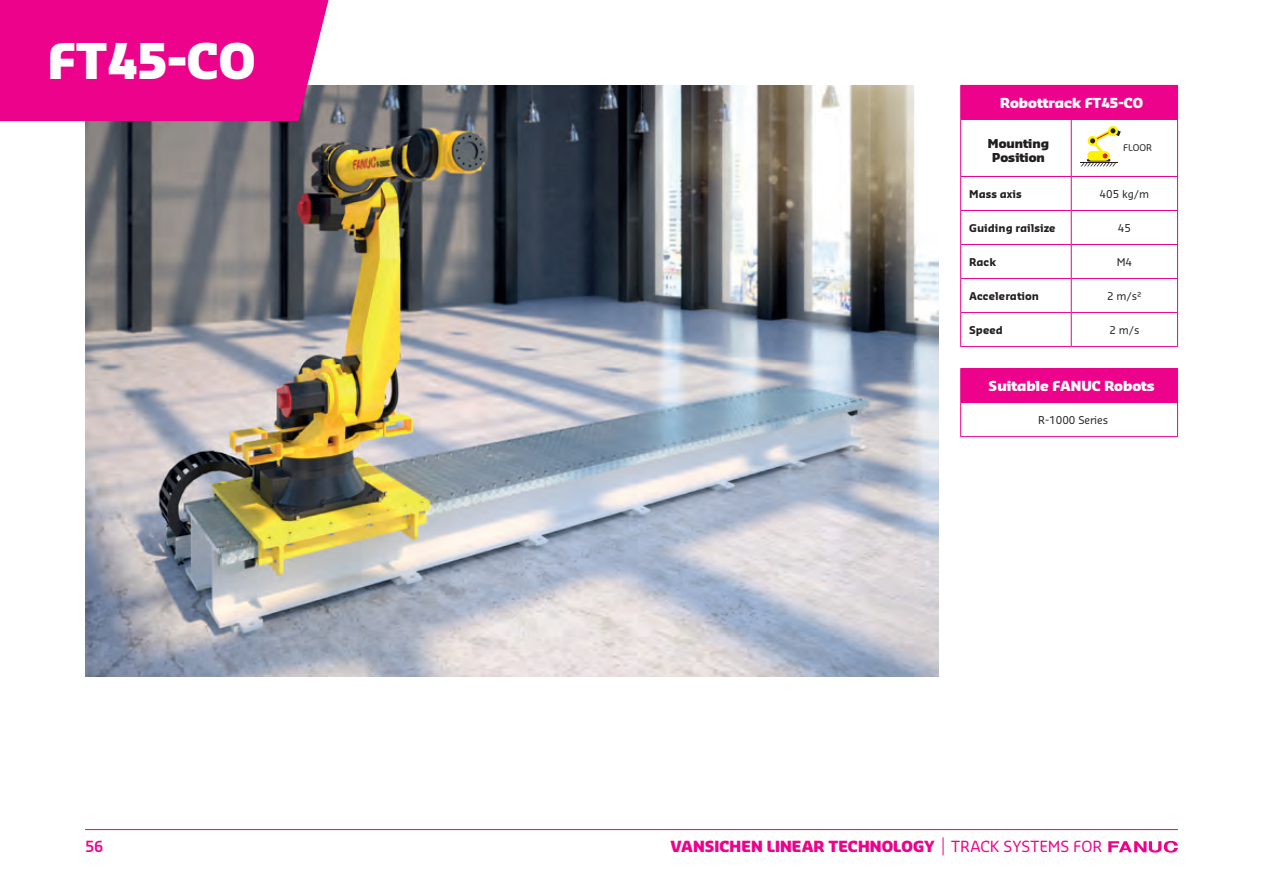
<style>
.page{position:relative;width:1263px;height:893px;background:#fff}
.page>*{position:absolute;margin:0;border:0;box-sizing:border-box;transform-origin:0 0}
.t1{font:900 48px "Sansa Pro";color:#fff}
.t2{font:900 15px "Sansa Pro";letter-spacing:.005em;color:#ed028c}
.t3{font:600 15px "Sansa Pro";color:#ed028c}
.t4{font:900 13.5px "Sansa Pro";color:#fff}
.t5{font:900 12px/14.4px "Sansa Pro";color:#231f20;text-align:center}
.t6{font:700 10.5px "Sansa Std";color:#231f20}
.t7{font:10.5px "Sansa Std";color:#231f20}
.t8{font:9px "Sansa Std";color:#231f20}
.s1{font-weight:600;font-size:18px}
.s2{font-family:"Sansa Std";font-weight:400}
</style>
<div class="page">
<hr style="left:85px;top:829px;width:1093px;height:1px;background:#ed028c">
<svg style="left:1108px;top:841px;width:70px;height:12px"></svg>
<div style="left:961px;top:369px;width:216px;height:34px;background:#ed028c"></div>
<hr style="left:960px;top:403px;width:1px;height:33px;background:#ed028c">
<hr style="left:960px;top:368px;width:218px;height:1px;background:#ed028c">
<hr style="left:960px;top:369px;width:1px;height:33px;background:#ed028c">
<hr style="left:1177px;top:369px;width:1px;height:33px;background:#ed028c">
<hr style="left:960px;top:402px;width:218px;height:1px;background:#ed028c">
<hr style="left:1177px;top:403px;width:1px;height:33px;background:#ed028c">
<hr style="left:960px;top:436px;width:218px;height:1px;background:#ed028c">
<img style="left:85px;top:85px;width:854px;height:592px">
<div style="left:0;top:0;width:328px;height:121px;background:#ed028c"></div>
<div style="left:961px;top:85px;width:216px;height:34px;background:#ed028c"></div>
<hr style="left:960px;top:85px;width:111px;height:1px;background:#ed028c">
<hr style="left:960px;top:86px;width:1px;height:33px;background:#ed028c">
<hr style="left:1071px;top:85px;width:107px;height:1px;background:#ed028c">
<hr style="left:1177px;top:86px;width:1px;height:33px;background:#ed028c">
<hr style="left:960px;top:120px;width:1px;height:56px;background:#ed028c">
<hr style="left:1177px;top:120px;width:1px;height:56px;background:#ed028c">
<hr style="left:960px;top:177px;width:1px;height:33px;background:#ed028c">
<hr style="left:1177px;top:177px;width:1px;height:33px;background:#ed028c">
<hr style="left:960px;top:211px;width:1px;height:33px;background:#ed028c">
<hr style="left:1177px;top:211px;width:1px;height:33px;background:#ed028c">
<hr style="left:960px;top:245px;width:1px;height:33px;background:#ed028c">
<hr style="left:1177px;top:245px;width:1px;height:33px;background:#ed028c">
<hr style="left:960px;top:279px;width:1px;height:33px;background:#ed028c">
<hr style="left:1177px;top:279px;width:1px;height:33px;background:#ed028c">
<hr style="left:960px;top:313px;width:1px;height:33px;background:#ed028c">
<hr style="left:1177px;top:313px;width:1px;height:33px;background:#ed028c">
<hr style="left:960px;top:346px;width:111px;height:1px;background:#ed028c">
<hr style="left:1071px;top:346px;width:107px;height:1px;background:#ed028c">
<hr style="left:960px;top:119px;width:111px;height:1px;background:#ed028c">
<hr style="left:1071px;top:120px;width:1px;height:56px;background:#ed028c">
<hr style="left:1071px;top:119px;width:107px;height:1px;background:#ed028c">
<hr style="left:960px;top:176px;width:111px;height:1px;background:#ed028c">
<hr style="left:1071px;top:177px;width:1px;height:33px;background:#ed028c">
<hr style="left:1071px;top:176px;width:107px;height:1px;background:#ed028c">
<hr style="left:960px;top:210px;width:111px;height:1px;background:#ed028c">
<hr style="left:960px;top:244px;width:111px;height:1px;background:#ed028c">
<hr style="left:1071px;top:211px;width:1px;height:33px;background:#ed028c">
<hr style="left:1071px;top:245px;width:1px;height:33px;background:#ed028c">
<hr style="left:1071px;top:210px;width:107px;height:1px;background:#ed028c">
<hr style="left:1071px;top:244px;width:107px;height:1px;background:#ed028c">
<hr style="left:960px;top:278px;width:111px;height:1px;background:#ed028c">
<hr style="left:1071px;top:279px;width:1px;height:33px;background:#ed028c">
<hr style="left:1071px;top:278px;width:107px;height:1px;background:#ed028c">
<hr style="left:960px;top:312px;width:111px;height:1px;background:#ed028c">
<hr style="left:1071px;top:313px;width:1px;height:33px;background:#ed028c">
<hr style="left:1071px;top:312px;width:107px;height:1px;background:#ed028c">
<svg style="left:1108px;top:126px;width:10px;height:10px"></svg>
<hr style="left:1080px;top:162px;width:37px;height:1px;background:#231f20">
<svg style="left:1081px;top:128px;width:40px;height:38px"></svg>
<h1 class="t1" style="left:48px;top:28px;width:209px">FT45-CO</h1>
<p class="t4" style="left:1000px;top:94px;width:144px">Robottrack FT45-CO</p>
<p class="t5" style="left:988px;top:135px;width:63px">Mounting<br>Position</p>
<p class="t8" style="left:1123px;top:142px;width:30px">FLOOR</p>
<p class="t6" style="left:969px;top:187px;width:54px">Mass axis</p>
<p class="t7" style="left:1099px;top:187px;width:51px">405 kg/m</p>
<p class="t6" style="left:969px;top:221px;width:88px">Guiding railsize</p>
<p class="t7" style="left:1118px;top:221px;width:15px">45</p>
<p class="t6" style="left:969px;top:255px;width:28px">Rack</p>
<p class="t7" style="left:1117px;top:255px;width:17px">M4</p>
<p class="t6" style="left:969px;top:289px;width:71px">Acceleration</p>
<p class="t7" style="left:1107px;top:289px;width:36px">2 m/s²</p>
<p class="t6" style="left:969px;top:323px;width:35px">Speed</p>
<p class="t7" style="left:1109px;top:323px;width:32px">2 m/s</p>
<p class="t4" style="left:988px;top:377px;width:168px">Suitable FANUC Robots</p>
<p class="t7" style="left:1038px;top:413px;width:72px">R-1000 Series</p>
<h2 class="t3" style="left:85px;top:837px;width:20px">56</h2>
<h2 class="t2" style="left:670px;top:837px;width:433px">VANSICHEN LINEAR TECHNOLOGY <span class="s1">|</span> <span class="s2">TRACK SYSTEMS FOR</span></h2>
</div>
